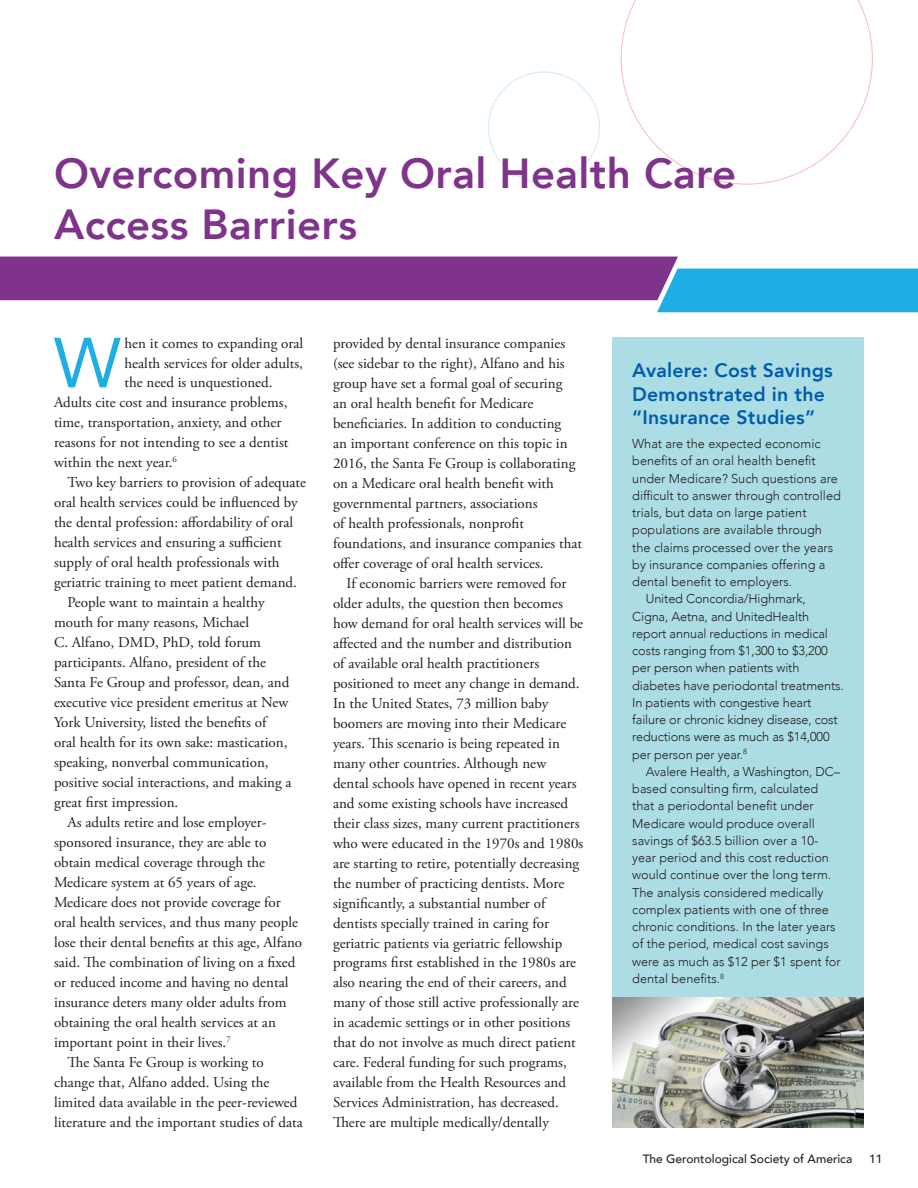
<style>
.page{position:relative;width:918px;height:1188px;background:#fff}
.page>*{position:absolute;margin:0;border:0;box-sizing:border-box;transform-origin:0 0}
.Intro_P{font:70.05px "Avenir";color:#1faee4}
.t1{font:800 42px/50.4px "Avenir";letter-spacing:.01em;color:#7f338b}
.Sidebar_H{font:800 19.5px/23.4px "Avenir";letter-spacing:.01em;color:#015dab}
.T{font:15px/20px "Adobe Garamond Pro";color:#231f20}
.Intro_P-2{font:15px "Adobe Garamond Pro";color:#231f20}
.Sidebar_T{font:300 12.75px/17.2px "Avenir";color:#231f20}
.t2{font:500 12px "Avenir";color:#231f20}
</style>
<div class="page">
<svg style="left:0;top:257px;width:918px;height:55px"></svg>
<svg style="left:488px;top:71px;width:112px;height:113px"></svg>
<svg style="left:620px;top:0;width:253px;height:185px"></svg>
<div style="left:612px;top:338px;width:252px;height:665px;background:#acdde5"></div>
<img style="left:612px;top:997px;width:252px;height:130px">
<p class="t1" style="left:54px;top:148px;width:684px">Overcoming Key Oral Health Care<br>Access Barriers</p>
<p class="Intro_P" style="left:54px;top:307px;width:69px">W</p>
<p class="Intro_P-2" style="left:125px;top:335px;width:180px">hen it comes to expanding oral</p>
<p class="Intro_P-2" style="left:125px;top:354px;width:180px">health services for older adults,</p>
<p class="Intro_P-2" style="left:125px;top:374px;width:150px">the need is unquestioned.</p>
<p class="Intro_P-2" style="left:54px;top:394px;width:235px">Adults cite cost and insurance problems,</p>
<p class="Intro_P-2" style="left:54px;top:414px;width:229px">time, transportation, anxiety, and other</p>
<p class="Intro_P-2" style="left:54px;top:434px;width:236px">reasons for not intending to see a dentist</p>
<p class="Intro_P-2" style="left:54px;top:454px;width:124px">within the next year.<sup>6</sup></p>
<p class="T" style="left:54px;top:473px;width:254px;text-indent:14px">Two key barriers to provision of adequate oral health services could be influenced by the dental profession: affordability of oral health services and ensuring a sufficient supply of oral health professionals with geriatric training to meet patient demand.</p>
<p class="T" style="left:54px;top:593px;width:239px;text-indent:14px">People want to maintain a healthy mouth for many reasons, Michael<br>C. Alfano, DMD, PhD, told forum participants. Alfano, president of the Santa Fe Group and professor, dean, and executive vice president emeritus at New York University, listed the benefits of oral health for its own sake: mastication, speaking, nonverbal communication, positive social interactions, and making a great first impression.</p>
<p class="T" style="left:54px;top:813px;width:250px;text-indent:14px">As adults retire and lose employer&shy;sponsored insurance, they are able to obtain medical coverage through the Medicare system at 65 years of age.<br>Medicare does not provide coverage for oral health services, and thus many people lose their dental benefits at this age, Alfano said. The combination of living on a fixed or reduced income and having no dental insurance deters many older adults from obtaining the oral health services at an important point in their lives.<sup>7</sup></p>
<p class="T" style="left:54px;top:1053px;width:250px;text-indent:14px">The Santa Fe Group is working to change that, Alfano added. Using the limited data available in the peer-reviewed literature and the important studies of data</p>
<p class="T" style="left:333px;top:334px;width:251px">provided by dental insurance companies (see sidebar to the right), Alfano and his group have set a formal goal of securing<br>an oral health benefit for Medicare beneficiaries. In addition to conducting<br>an important conference on this topic in 2016, the Santa Fe Group is collaborating on a Medicare oral health benefit with governmental partners, associations<br>of health professionals, nonprofit foundations, and insurance companies that offer coverage of oral health services.</p>
<p class="T" style="left:333px;top:574px;width:252px;text-indent:14px">If economic barriers were removed for older adults, the question then becomes how demand for oral health services will be affected and the number and distribution of available oral health practitioners positioned to meet any change in demand.<br>In the United States, 73 million baby boomers are moving into their Medicare years. This scenario is being repeated in many other countries. Although new dental schools have opened in recent years and some existing schools have increased their class sizes, many current practitioners who were educated in the 1970s and 1980s are starting to retire, potentially decreasing the number of practicing dentists. More significantly, a substantial number of dentists specially trained in caring for geriatric patients via geriatric fellowship programs first established in the 1980s are also nearing the end of their careers, and many of those still active professionally are in academic settings or in other positions that do not involve as much direct patient care. Federal funding for such programs, available from the Health Resources and Services Administration, has decreased.<br>There are multiple medically/dentally</p>
<p class="Sidebar_H" style="left:632px;top:359px;width:202px">Avalere: Cost Savings<br>Demonstrated in the “Insurance Studies”</p>
<p class="Sidebar_T" style="left:632px;top:435px;width:210px">What are the expected economic benefits of an oral health benefit under Medicare? Such questions are difficult to answer through controlled trials, but data on large patient populations are available through the claims processed over the years by insurance companies offering a dental benefit to employers.</p>
<p class="Sidebar_T" style="left:632px;top:590px;width:213px;text-indent:14px">United Concordia/Highmark, Cigna, Aetna, and UnitedHealth report annual reductions in medical costs ranging from $1,300 to $3,200 per person when patients with diabetes have periodontal treatments.<br>In patients with congestive heart failure or chronic kidney disease, cost reductions were as much as $14,000 per person per year.<sup>8</sup></p>
<p class="Sidebar_T" style="left:632px;top:763px;width:210px;text-indent:14px">Avalere Health, a Washington, DC– based consulting firm, calculated that a periodontal benefit under Medicare would produce overall savings of $63.5 billion over a 10- year period and this cost reduction would continue over the long term.<br>The analysis considered medically complex patients with one of three chronic conditions. In the later years of the period, medical cost savings were as much as $12 per $1 spent for dental benefits.<sup>8</sup></p>
<p class="t2" style="left:643px;top:1148px;width:211px">The Gerontological Society of America</p>
<p class="t2" style="left:869px;top:1148px;width:15px">11</p>
</div>
